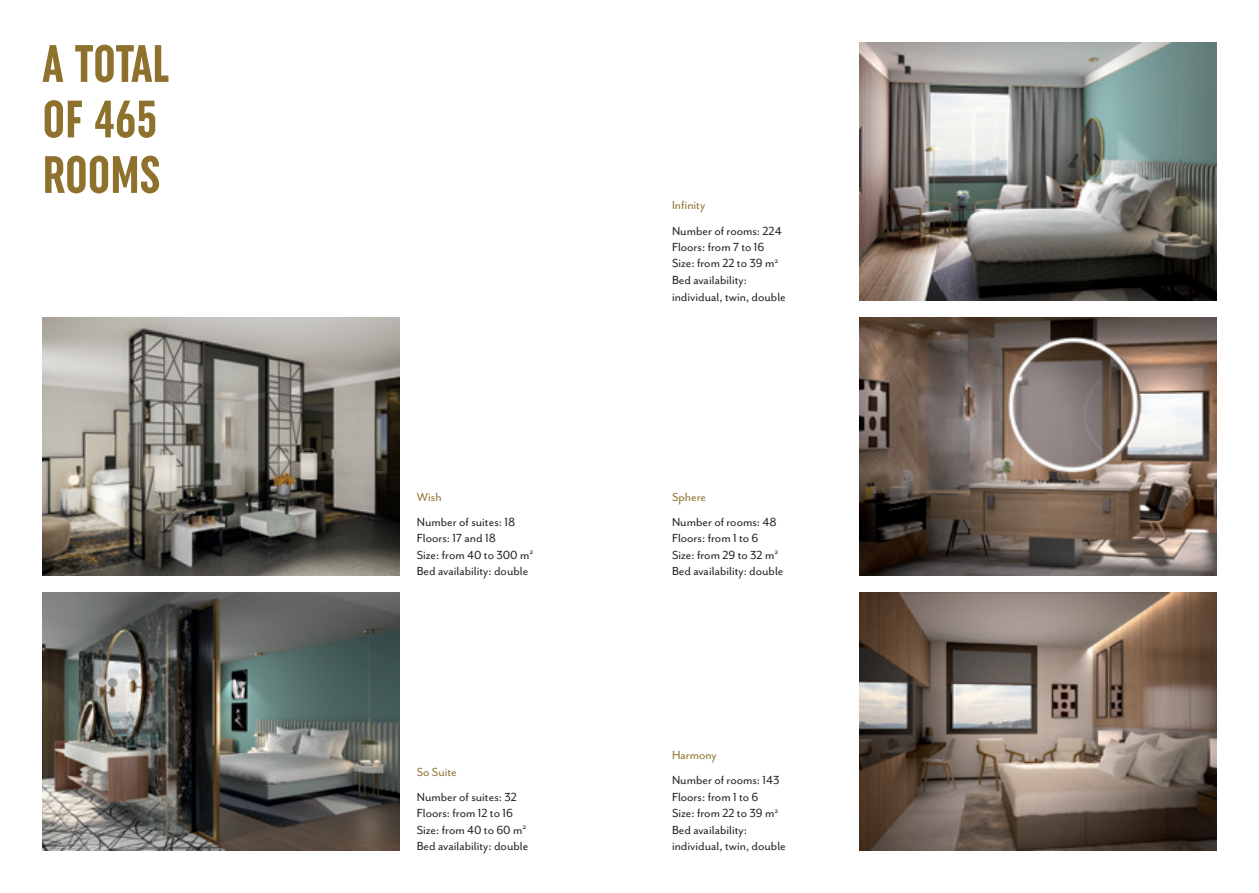
<style>
.page{position:relative;width:1259px;height:893px;background:#fff}
.page>*{position:absolute;margin:0;border:0;box-sizing:border-box;transform-origin:0 0}
.t1{font:700 extra-condensed 52.5px/55.5px "Uniform";color:#8e712d}
.t2{font:13.5px/16.5px "Mr Eaves San OT";color:#231f20}
.t3{font:13.5px "Mr Eaves San OT";color:#8e712d}
</style>
<div class="page">
<img style="left:859px;top:592px;width:357px;height:258px">
<img style="left:43px;top:592px;width:357px;height:258px">
<img style="left:43px;top:317px;width:357px;height:258px">
<img style="left:859px;top:43px;width:357px;height:257px">
<img style="left:859px;top:317px;width:357px;height:258px">
<h1 class="t1" style="left:43px;top:36px;width:128px">A TOTAL<br>OF 465<br>ROOMS</h1>
<p class="t3" style="left:417px;top:489px;width:26px">Wish</p>
<p class="t2" style="left:417px;top:514px;width:118px">Number of suites: 18<br>Floors: 17 and 18<br>Size: from 40 to 300 m<sup>2<br></sup>Bed availability: double</p>
<p class="t3" style="left:417px;top:765px;width:42px">So Suite</p>
<p class="t2" style="left:417px;top:789px;width:113px">Number of suites: 32<br>Floors: from 12 to 16<br>Size: from 40 to 60 m<sup>2<br></sup>Bed availability: double</p>
<p class="t3" style="left:672px;top:198px;width:35px">Infinity</p>
<p class="t2" style="left:672px;top:222px;width:115px">Number of rooms: 224<br>Floors: from 7 to 16<br>Size: from 22 to 39 m<sup>2<br></sup>Bed availability: individual, twin, double</p>
<p class="t3" style="left:672px;top:489px;width:36px">Sphere</p>
<p class="t2" style="left:672px;top:514px;width:113px">Number of rooms: 48<br>Floors: from 1 to 6<br>Size: from 29 to 32 m<sup>2<br></sup>Bed availability: double</p>
<p class="t3" style="left:672px;top:748px;width:46px">Harmony</p>
<p class="t2" style="left:672px;top:772px;width:115px">Number of rooms: 143<br>Floors: from 1 to 6<br>Size: from 22 to 39 m<sup>2<br></sup>Bed availability: individual, twin, double</p>
</div>
